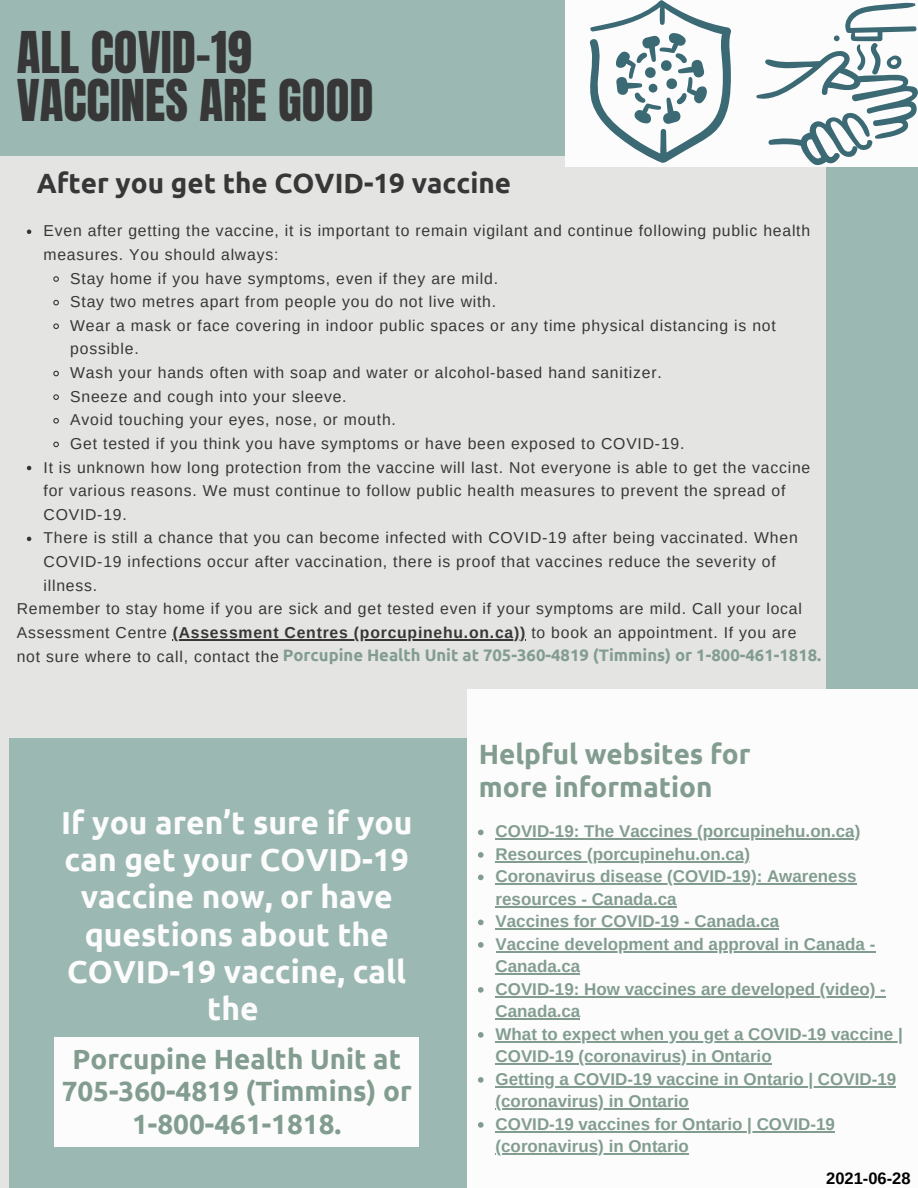
<style>
.page{position:relative;width:918px;height:1188px;background:#9bb8b2}
.page>*{position:absolute;margin:0;border:0;box-sizing:border-box;transform-origin:0 0}
.t1{font:48.9px/48.3px "Anton";color:#373737}
.t2{font:700 31.8px/37.2px "Ubuntu";color:#fcfcfc;text-align:center}
.t3{font:700 27.9px/32.7px "Ubuntu";color:#829d90}
.t4{font:700 27.9px "Ubuntu";color:#373737}
.t5{font:700 16.95px/22.5px "Arimo";color:#829d90}
.t6{font:700 16.65px "Ubuntu";color:#829d90}
.t7{font:700 16.5px "Arimo";color:#000}
.t8{font:15.75px/23.7px "Arimo";letter-spacing:.05em;color:#373737}
.s1{font-weight:700}
.s2{font-family:"Arimo";font-weight:400;font-size:15.75px;color:#373737}
</style>
<div class="page">
<div style="left:0;top:155px;width:826px;height:1033px;background:#e4e4e3"></div>
<div style="left:10px;top:739px;width:741px;height:449px;background:#9bb8b2"></div>
<div style="left:467px;top:690px;width:451px;height:498px;background:#fcfcfc"></div>
<div style="left:565px;top:0;width:353px;height:167px;background:#fcfcfc"></div>
<div style="left:55px;top:1037px;width:364px;height:109px;background:#fcfcfc"></div>
<svg style="left:756px;top:2px;width:162px;height:163px"></svg>
<svg style="left:27px;top:230px;width:4px;height:4px"></svg>
<svg style="left:53px;top:276px;width:6px;height:6px"></svg>
<svg style="left:53px;top:299px;width:6px;height:7px"></svg>
<svg style="left:53px;top:323px;width:6px;height:6px"></svg>
<svg style="left:53px;top:370px;width:6px;height:7px"></svg>
<svg style="left:53px;top:394px;width:6px;height:6px"></svg>
<svg style="left:53px;top:418px;width:6px;height:6px"></svg>
<svg style="left:53px;top:441px;width:6px;height:7px"></svg>
<svg style="left:27px;top:466px;width:4px;height:4px"></svg>
<svg style="left:27px;top:537px;width:4px;height:4px"></svg>
<hr style="left:173px;top:639px;width:353px;height:1px;background:#373737">
<svg style="left:589px;top:0;width:142px;height:163px"></svg>
<svg style="left:478px;top:830px;width:6px;height:5px"></svg>
<hr style="left:496px;top:839px;width:364px;height:1px;background:#829d90">
<svg style="left:478px;top:852px;width:6px;height:6px"></svg>
<hr style="left:496px;top:861px;width:254px;height:1px;background:#829d90">
<svg style="left:478px;top:875px;width:6px;height:5px"></svg>
<hr style="left:496px;top:884px;width:361px;height:1px;background:#829d90">
<hr style="left:496px;top:906px;width:181px;height:1px;background:#829d90">
<svg style="left:478px;top:920px;width:6px;height:5px"></svg>
<hr style="left:496px;top:929px;width:283px;height:1px;background:#829d90">
<svg style="left:478px;top:942px;width:6px;height:6px"></svg>
<hr style="left:496px;top:951px;width:379px;height:1px;background:#829d90">
<hr style="left:496px;top:974px;width:84px;height:1px;background:#829d90">
<svg style="left:478px;top:987px;width:6px;height:6px"></svg>
<hr style="left:496px;top:996px;width:390px;height:1px;background:#829d90">
<hr style="left:496px;top:1019px;width:84px;height:1px;background:#829d90">
<svg style="left:478px;top:1032px;width:6px;height:6px"></svg>
<hr style="left:496px;top:1041px;width:407px;height:1px;background:#829d90">
<hr style="left:496px;top:1064px;width:276px;height:1px;background:#829d90">
<svg style="left:478px;top:1077px;width:6px;height:6px"></svg>
<hr style="left:496px;top:1086px;width:400px;height:1px;background:#829d90">
<hr style="left:496px;top:1109px;width:193px;height:1px;background:#829d90">
<svg style="left:478px;top:1122px;width:6px;height:6px"></svg>
<hr style="left:496px;top:1131px;width:339px;height:1px;background:#829d90">
<hr style="left:496px;top:1154px;width:193px;height:1px;background:#829d90">
<p class="t1" style="left:17px;top:29px;width:358px">ALL COVID-19<br>VACCINES ARE GOOD</p>
<p class="t4" style="left:37px;top:167px;width:476px">After you get the COVID-19 vaccine</p>
<p class="t8" style="left:44px;top:219px;width:768px">Even after getting the vaccine, it is important to remain vigilant and continue following public health measures. You should always:</p>
<p class="t8" style="left:70px;top:266px;width:429px">Stay home if you have symptoms, even if they are mild.</p>
<p class="t8" style="left:70px;top:290px;width:427px">Stay two metres apart from people you do not live with.</p>
<p class="t8" style="left:70px;top:313px;width:707px">Wear a mask or face covering in indoor public spaces or any time physical distancing is not possible.</p>
<p class="t8" style="left:70px;top:361px;width:593px">Wash your hands often with soap and water or alcohol-based hand sanitizer.</p>
<p class="t8" style="left:70px;top:384px;width:278px">Sneeze and cough into your sleeve.</p>
<p class="t8" style="left:70px;top:408px;width:327px">Avoid touching your eyes, nose, or mouth.</p>
<p class="t8" style="left:70px;top:432px;width:616px">Get tested if you think you have symptoms or have been exposed to COVID-19.</p>
<p class="t8" style="left:44px;top:455px;width:768px">It is unknown how long protection from the vaccine will last. Not everyone is able to get the vaccine for various reasons. We must continue to follow public health measures to prevent the spread of<br>COVID-19.</p>
<p class="t8" style="left:44px;top:526px;width:756px">There is still a chance that you can become infected with COVID-19 after being vaccinated. When<br>COVID-19 infections occur after vaccination, there is proof that vaccines reduce the severity of illness.</p>
<p class="t8" style="left:17px;top:597px;width:787px">Remember to stay home if you are sick and get tested even if your symptoms are mild. Call your local<br>Assessment Centre <span class="s1">(Assessment Centres (porcupinehu.on.ca))</span> to book an appointment. If you are</p>
<p class="t6" style="left:17px;top:646px;width:806px"><span class="s2">not sure where to call, contact the</span> Porcupine Health Unit at 705-360-4819 (Timmins) or 1-800-461-1818.</p>
<p class="t2" style="left:61px;top:804px;width:353px">If you aren’t sure if you can get your COVID-19 vaccine now, or have questions about the<br>COVID-19 vaccine, call the</p>
<p class="t3" style="left:62px;top:1042px;width:352px;text-align:center">Porcupine Health Unit at<br>705-360-4819 (Timmins) or<br>1-800-461-1818.</p>
<p class="t3" style="left:479px;top:738px;width:273px">Helpful websites for more information</p>
<p class="t5" style="left:496px;top:820px;width:366px">COVID-19: The Vaccines (porcupinehu.on.ca)</p>
<p class="t5" style="left:496px;top:843px;width:256px">Resources (porcupinehu.on.ca)</p>
<p class="t5" style="left:496px;top:865px;width:363px">Coronavirus disease (COVID-19): Awareness resources - Canada.ca</p>
<p class="t5" style="left:496px;top:910px;width:285px">Vaccines for COVID-19 - Canada.ca</p>
<p class="t5" style="left:496px;top:933px;width:381px">Vaccine development and approval in Canada -<br>Canada.ca</p>
<p class="t5" style="left:496px;top:978px;width:392px">COVID-19: How vaccines are developed (video) -<br>Canada.ca</p>
<p class="t5" style="left:496px;top:1023px;width:409px">What to expect when you get a COVID-19 vaccine |<br>COVID-19 (coronavirus) in Ontario</p>
<p class="t5" style="left:496px;top:1068px;width:402px">Getting a COVID-19 vaccine in Ontario | COVID-19 (coronavirus) in Ontario</p>
<p class="t5" style="left:496px;top:1113px;width:341px">COVID-19 vaccines for Ontario | COVID-19 (coronavirus) in Ontario</p>
<p class="t7" style="left:826px;top:1169px;width:86px">2021-06-28</p>
</div>
